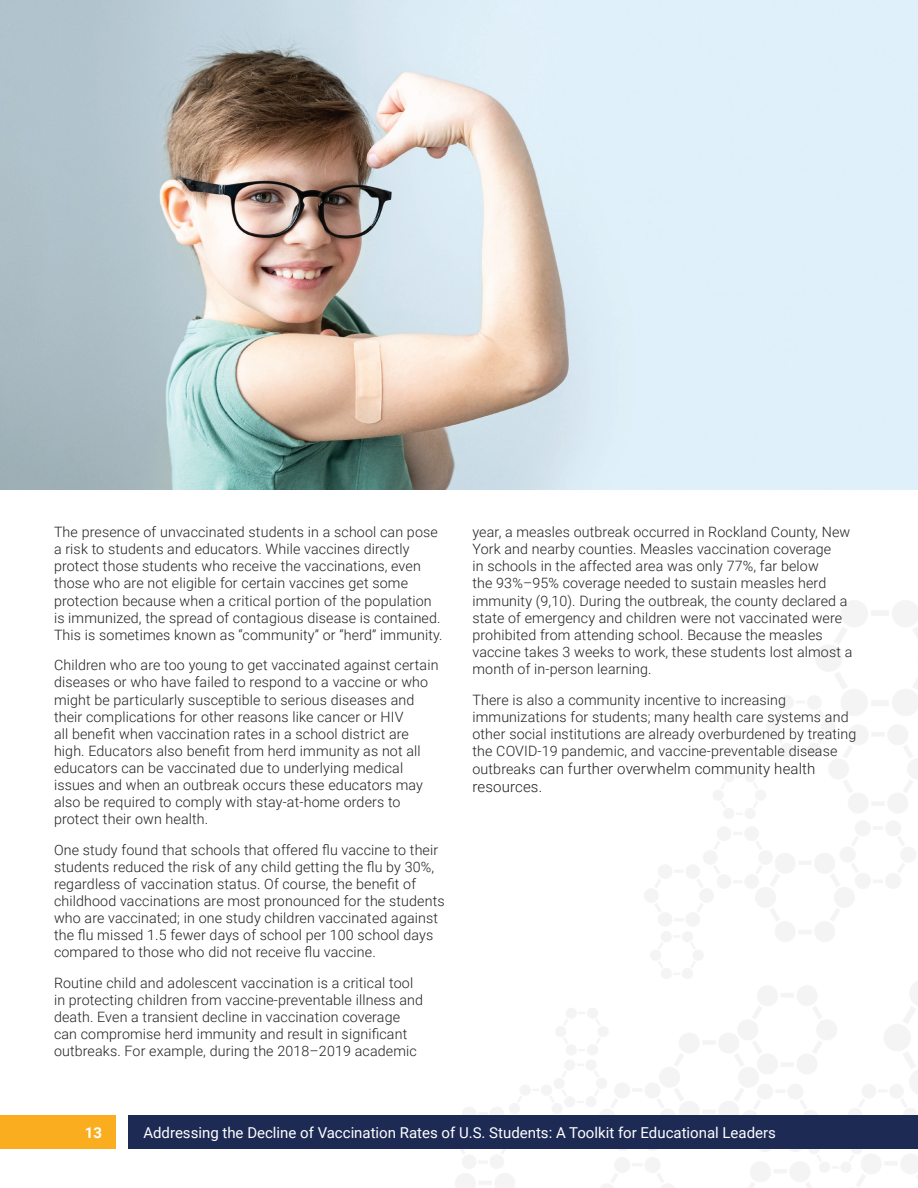
<style>
.page{position:relative;width:918px;height:1188px;background:#fff}
.page>*{position:absolute;margin:0;border:0;box-sizing:border-box;transform-origin:0 0}
.t1{font:15px "Roboto";color:#fff}
.t2{font:300 15px/18px "Roboto";letter-spacing:.01em;color:#231f20}
.t3{font:700 15px "Roboto";color:#fff}
.t4{font:300 14.25px/17.1px "Roboto";letter-spacing:.01em;color:#231f20}
.s1{font-size:14.25px}
</style>
<div class="page">
<img style="left:436px;top:601px;width:482px;height:587px">
<div style="left:0;top:1116px;width:116px;height:33px;background:#faad1f"></div>
<div style="left:129px;top:1116px;width:789px;height:33px;background:#1d2a54"></div>
<img style="left:0;top:0;width:918px;height:489px">
<p class="t4" style="left:54px;top:523px;width:390px">The presence of unvaccinated students in a school can pose a risk to students and educators. While vaccines directly protect those students who receive the vaccinations, even those who are not eligible for certain vaccines get some protection because when a critical portion of the population is immunized, the spread of contagious disease is contained.<br>This is sometimes known as “community” or “herd” immunity.</p>
<p class="t4" style="left:54px;top:656px;width:386px">Children who are too young to get vaccinated against certain diseases or who have failed to respond to a vaccine or who might be particularly susceptible to serious diseases and their complications for other reasons like cancer or HIV<br>all benefit when vaccination rates in a school district are high. Educators also benefit from herd immunity as not all educators can be vaccinated due to underlying medical issues and when an outbreak occurs these educators may also be required to comply with stay-at-home orders to protect their own health.</p>
<p class="t4" style="left:54px;top:841px;width:392px">One study found that schools that offered flu vaccine to their students reduced the risk of any child getting the flu by 30%, regardless of vaccination status. Of course, the benefit of childhood vaccinations are most pronounced for the students who are vaccinated; in one study children vaccinated against the flu missed 1.5 fewer days of school per 100 school days compared to those who did not receive flu vaccine.</p>
<p class="t4" style="left:54px;top:974px;width:371px">Routine child and adolescent vaccination is a critical tool in protecting children from vaccine-preventable illness and death. Even a transient decline in vaccination coverage can compromise herd immunity and result in significant outbreaks. For example, during the 2018–2019 academic</p>
<p class="t4" style="left:472px;top:523px;width:381px">year, a measles outbreak occurred in Rockland County, New York and nearby counties. Measles vaccination coverage<br>in schools in the affected area was only 77%, far below<br>the 93%–95% coverage needed to sustain measles herd immunity (9,10). During the outbreak, the county declared a state of emergency and children were not vaccinated were prohibited from attending school. Because the measles vaccine takes 3 weeks to work, these students lost almost a month of in-person learning.</p>
<p class="t4" style="left:472px;top:690px;width:385px">There is also a community incentive to increasing immunizations for students; many health care systems and other social institutions are already overburdened by treating the COVID-19 pandemic, and vaccine-preventable disease</p>
<p class="t2" style="left:472px;top:759px;width:345px"><span class="s1">outbreaks</span> can further overwhelm community health resources.</p>
<p class="t3" style="left:85px;top:1122px;width:19px">13</p>
<p class="t1" style="left:143px;top:1122px;width:634px">Addressing the Decline of Vaccination Rates of U.S. Students: A Toolkit for Educational Leaders</p>
</div>
